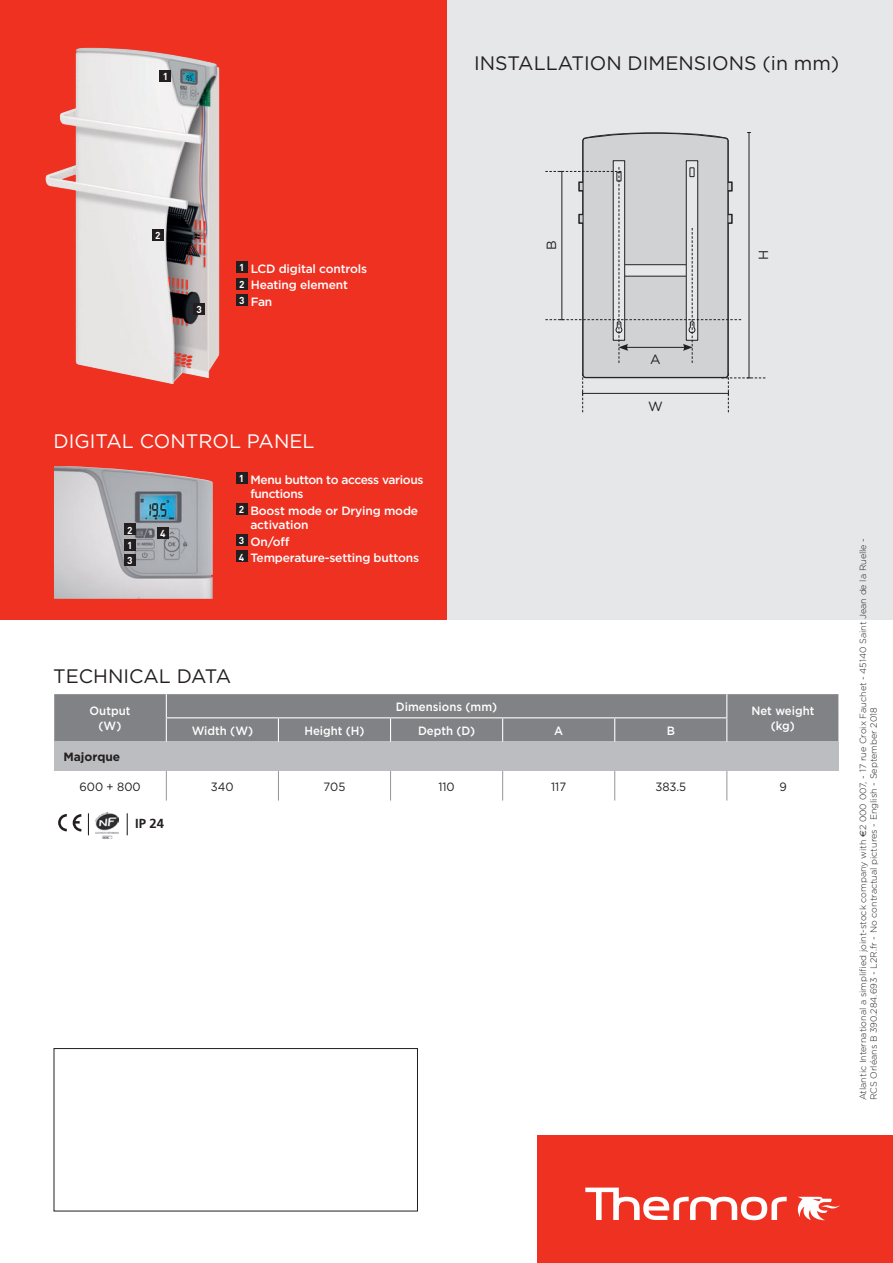
<style>
.page{position:relative;width:893px;height:1263px;background:#fff}
.page>*{position:absolute;margin:0;border:0;box-sizing:border-box;transform-origin:0 0}
.t1{font:19.5px "Gotham";color:#231f20}
.t2{font:19.5px "Gotham";color:#fff}
.t3{font:13.35px "Gotham";color:#231f20}
.t4{font:700 13.05px "Frutiger";color:#231f20}
.t5{font:500 12px/16.5px "Gotham";letter-spacing:-.015em;color:#fff}
.t6{font:500 12px/14.4px "Gotham";letter-spacing:-.015em;color:#fff;text-align:center;scale:.95 1}
.t7{font:12px "Gotham";color:#231f20;scale:.95 1}
.t8{font:700 12px "Gotham";color:#231f20}
.t9{font:700 10.05px "DIN";color:#fff}
.t10{font:300 9px/10.8px "Gotham";color:#231f20}
.s1{font-family:"DIN";font-weight:700;font-size:10.05px}
.s2{font-family:"Euro Sans";font-weight:400}
</style>
<div class="page">
<div style="left:435px;top:0;width:458px;height:619px;background:#e6e7e9"></div>
<div style="left:0;top:0;width:446px;height:619px;background:#ef3122"></div>
<div style="left:537px;top:1135px;width:356px;height:128px;background:#ef3122"></div>
<svg style="left:797px;top:1197px;width:43px;height:23px"></svg>
<svg style="left:585px;top:1187px;width:202px;height:33px"></svg>
<div style="left:54px;top:1048px;width:364px;height:163px;border:1px solid #231f20"></div>
<div style="left:236px;top:261px;width:11px;height:12px;background:#231f20"></div>
<div style="left:236px;top:278px;width:11px;height:11px;background:#231f20"></div>
<div style="left:236px;top:294px;width:11px;height:12px;background:#231f20"></div>
<img style="left:54px;top:466px;width:159px;height:133px">
<div style="left:236px;top:472px;width:11px;height:12px;background:#231f20"></div>
<div style="left:236px;top:503px;width:11px;height:12px;background:#231f20"></div>
<div style="left:236px;top:534px;width:11px;height:12px;background:#231f20"></div>
<div style="left:236px;top:551px;width:11px;height:11px;background:#231f20"></div>
<div style="left:124px;top:539px;width:11px;height:12px;background:#231f20"></div>
<div style="left:124px;top:524px;width:11px;height:11px;background:#231f20"></div>
<div style="left:124px;top:554px;width:11px;height:12px;background:#231f20"></div>
<div style="left:157px;top:527px;width:11px;height:12px;background:#231f20"></div>
<img style="left:46px;top:48px;width:173px;height:336px">
<div style="left:160px;top:70px;width:11px;height:12px;background:#231f20"></div>
<div style="left:152px;top:229px;width:11px;height:11px;background:#231f20"></div>
<div style="left:194px;top:303px;width:11px;height:12px;background:#231f20"></div>
<div style="left:54px;top:741px;width:785px;height:30px;background:#bcbdc0"></div>
<svg style="left:166px;top:771px;width:1px;height:29px"></svg>
<svg style="left:278px;top:771px;width:1px;height:29px"></svg>
<svg style="left:390px;top:771px;width:1px;height:29px"></svg>
<svg style="left:502px;top:771px;width:1px;height:29px"></svg>
<svg style="left:614px;top:771px;width:1px;height:29px"></svg>
<svg style="left:726px;top:771px;width:1px;height:29px"></svg>
<div style="left:54px;top:694px;width:785px;height:47px;background:#808285"></div>
<hr style="left:166px;top:717px;width:112px;height:1px;background:#fff">
<hr style="left:278px;top:717px;width:113px;height:1px;background:#fff">
<hr style="left:391px;top:717px;width:112px;height:1px;background:#fff">
<hr style="left:503px;top:717px;width:112px;height:1px;background:#fff">
<hr style="left:615px;top:717px;width:112px;height:1px;background:#fff">
<img style="left:95px;top:813px;width:24px;height:26px">
<svg style="left:88px;top:813px;width:1px;height:22px"></svg>
<svg style="left:127px;top:813px;width:1px;height:22px"></svg>
<svg style="left:58px;top:814px;width:9px;height:17px"></svg>
<svg style="left:73px;top:814px;width:8px;height:17px"></svg>
<svg style="left:545px;top:132px;width:220px;height:280px"></svg>
<p class="t9" style="left:163px;top:70px;width:7px">1</p>
<h1 class="t1" style="left:474px;top:50px;width:367px">INSTALLATION DIMENSIONS (in mm)</h1>
<p class="t9" style="left:155px;top:228px;width:7px">2</p>
<p class="t9" style="left:197px;top:303px;width:7px">3</p>
<h3 class="t5" style="left:239px;top:260px;width:129px"><span class="s1">1</span> LCD digital controls<br><span class="s1">2</span> Heating element<br><span class="s1">3</span> Fan</h3>
<h1 class="t2" style="left:54px;top:428px;width:262px">DIGITAL CONTROL PANEL</h1>
<p class="t9" style="left:127px;top:523px;width:7px">2</p>
<p class="t9" style="left:127px;top:554px;width:7px">3</p>
<p class="t9" style="left:127px;top:539px;width:7px">1</p>
<p class="t9" style="left:160px;top:527px;width:7px">4</p>
<h3 class="t5" style="left:250px;top:472px;width:175px;line-height:14.4px;text-indent:-11px"><span class="s1">1</span> Menu button to access various functions</h3>
<h3 class="t5" style="left:250px;top:503px;width:169px;line-height:14.4px;text-indent:-11px"><span class="s1">2</span> Boost mode or Drying mode activation</h3>
<h3 class="t5" style="left:239px;top:533px;width:182px"><span class="s1">3</span> On/off<br><span class="s1">4</span> Temperature-setting buttons</h3>
<h1 class="t1" style="left:53px;top:664px;width:179px">TECHNICAL DATA</h1>
<h2 class="t3" style="left:543px;top:250px;width:11px;rotate:-90deg">B</h2>
<h2 class="t3" style="left:650px;top:351px;width:12px">A</h2>
<h2 class="t3" style="left:648px;top:398px;width:16px">W</h2>
<h2 class="t3" style="left:755px;top:260px;width:12px;rotate:-90deg">H</h2>
<h3 class="t6" style="left:90px;top:704px;width:44px">Output (W)</h3>
<h3 class="t6" style="left:396px;top:699px;width:108px">Dimensions (mm)</h3>
<h3 class="t6" style="left:751px;top:704px;width:68px">Net weight</h3>
<h3 class="t6" style="left:192px;top:723px;width:66px">Width (W)</h3>
<h3 class="t6" style="left:771px;top:718px;width:27px">(kg)</h3>
<h3 class="t6" style="left:304px;top:723px;width:65px">Height (H)</h3>
<h3 class="t6" style="left:418px;top:723px;width:62px">Depth (D)</h3>
<h3 class="t6" style="left:554px;top:723px;width:11px">A</h3>
<h3 class="t6" style="left:667px;top:723px;width:10px">B</h3>
<h3 class="t8" style="left:63px;top:749px;width:58px">Majorque</h3>
<h3 class="t7" style="left:80px;top:779px;width:66px">600 + 800</h3>
<h3 class="t7" style="left:211px;top:779px;width:25px">340</h3>
<h3 class="t7" style="left:324px;top:779px;width:24px">705</h3>
<h3 class="t7" style="left:438px;top:779px;width:19px">110</h3>
<h3 class="t7" style="left:551px;top:779px;width:17px">117</h3>
<h3 class="t7" style="left:655px;top:779px;width:34px">383.5</h3>
<h3 class="t7" style="left:779px;top:779px;width:9px">9</h3>
<h3 class="t4" style="left:135px;top:816px;width:31px">IP 24</h3>
<p class="t10" style="left:857px;top:1100px;width:564px;rotate:-90deg">Atlantic International a simplified joint-stock company with <span class="s2">e</span>2 000 007, - 17 rue Croix Fauchet - 45140 Saint Jean de la Ruelle -<br>RCS Orléans B 390.284.693 - L2R.fr - No contractual pictures - English - September 2018</p>
</div>
